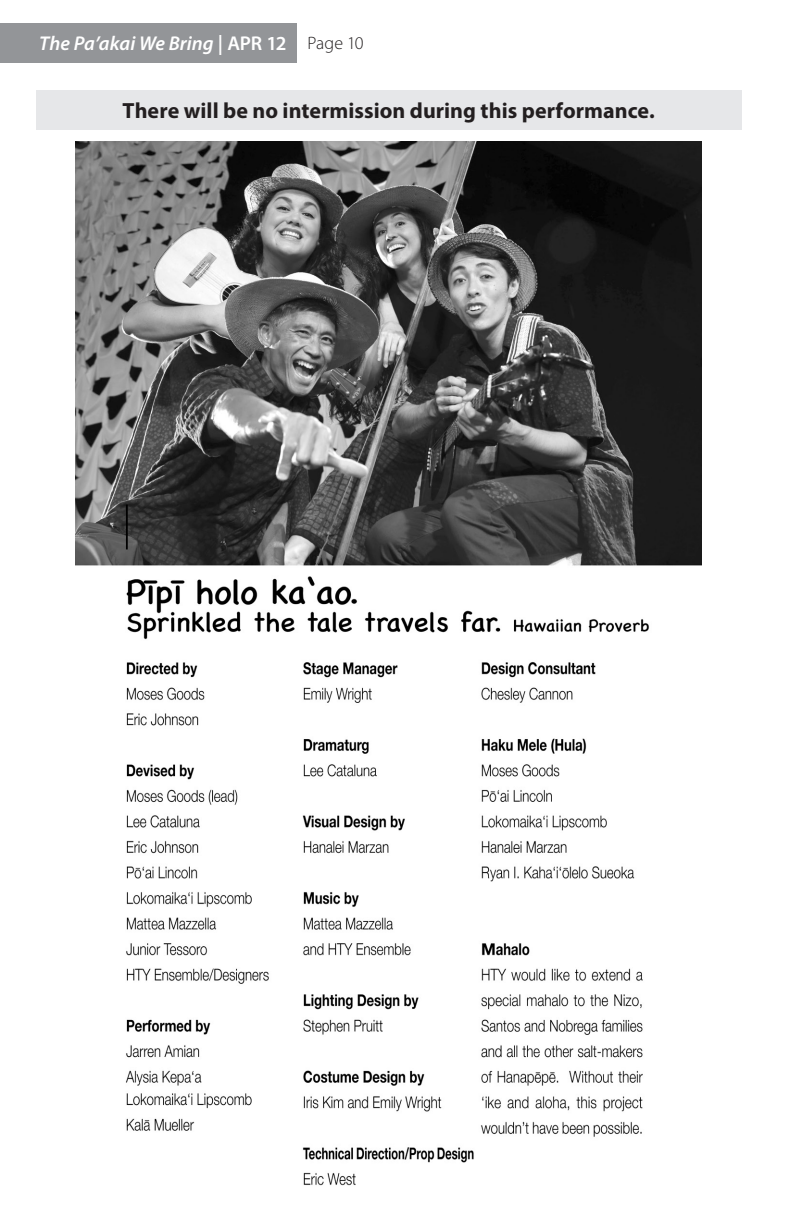
<style>
.page{position:relative;width:792px;height:1224px;background:#fff}
.page>*{position:absolute;margin:0;border:0;box-sizing:border-box;transform-origin:0 0}
.Body-insert{font:700 22px "Myriad Pro";color:#231f20}
.t1{font:italic 600 20px "Myriad Pro";letter-spacing:.005em;color:#fff}
.t2{font:300 18px "Myriad Pro";color:#231f20}
.s1{font-style:normal}
</style>
<div class="page">
<div style="left:0;top:23px;width:296px;height:39px;background:#939598"></div>
<div style="left:36px;top:90px;width:706px;height:39px;background:#e6e7e9"></div>
<img style="left:76px;top:141px;width:626px;height:1045px">
<p class="t1" style="left:39px;top:31px;width:249px">The Pa’akai We Bring <span class="s1">| APR 12</span></p>
<p class="t2" style="left:307px;top:32px;width:58px">Page 10</p>
<p class="Body-insert" style="left:123px;top:96px;width:534px">There will be no intermission during this performance.</p>
</div>
